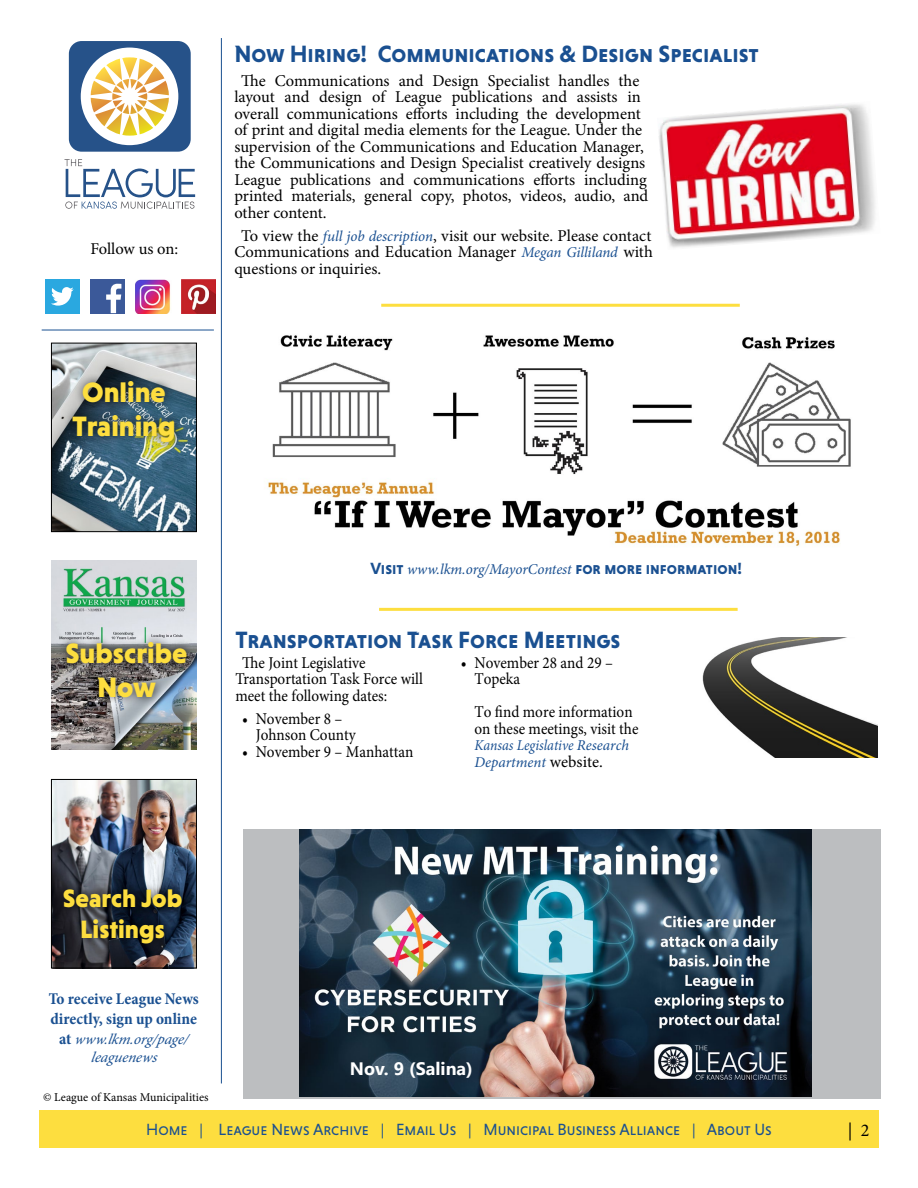
<style>
.page{position:relative;width:918px;height:1188px;background:#fff}
.page>*{position:absolute;margin:0;border:0;box-sizing:border-box;transform-origin:0 0}
.t1{font:900 28.5px/34.2px "Niveau Grotesk";color:#fdde3f;text-align:center}
.t2{font:900 25.5px/30.6px "Niveau Grotesk";color:#fdde3f;text-align:center}
.t3{font:24px "Niveau Grotesk Bold Small Caps";color:#1a5091}
.t4{font:700 18px "Segoe UI";color:#fff}
.t5{font:18px "Minion Pro";color:#000}
.t6{font:16.5px/16.5px "Minion Pro";color:#000}
.t7{font:16.5px/16.5px "Minion Pro";color:#000;scale:.92 1}
.t8{font:16.5px "Niveau Grotesk Regular Small Caps";color:#1a5091}
.t9{font:16.5px "Niveau Grotesk Bold Small Caps";color:#1a5091}
.t10{font:700 condensed 16.5px/19.8px "Minion Pro";color:#1a5091}
.t11{font:italic 15px/16.5px "Minion Pro";color:#1a5091;scale:.92 1}
.t12{font:italic 15px/18px "Minion Pro";color:#1a5091;text-align:center}
.t13{font:12px "Minion Pro";color:#000}
.s1{font-style:italic;font-size:15px;color:#1a5091}
.s2{font-family:"Minion Pro";font-style:italic;font-size:15px}
.s3{font-style:normal;font-size:16.5px;color:#000}
.s4{font-weight:700;font-style:normal;font-stretch:condensed;font-size:16.5px}
</style>
<div class="page">
<hr style="left:221px;top:38px;width:1px;height:1045px;background:#1a5091">
<div style="left:69px;top:41px;width:122px;height:111px;background:#265289;border-radius:13px"></div>
<svg style="left:64px;top:159px;width:131px;height:50px"></svg>
<div style="left:81px;top:48px;width:97px;height:97px;background:#fff;border-radius:50%"></div>
<svg style="left:91px;top:57px;width:78px;height:79px"></svg>
<hr style="left:42px;top:330px;width:172px;height:1px;background:#1a5091">
<div style="left:39px;top:1111px;width:840px;height:37px;background:#fdde3f"></div>
<img style="left:182px;top:279px;width:34px;height:34px">
<div style="left:45px;top:279px;width:34px;height:34px;background:#2aa8e0"></div>
<svg style="left:51px;top:287px;width:23px;height:19px"></svg>
<img style="left:135px;top:279px;width:36px;height:34px">
<div style="left:91px;top:279px;width:34px;height:34px;background:#3b5999"></div>
<svg style="left:106px;top:284px;width:15px;height:29px"></svg>
<img style="left:53px;top:781px;width:142px;height:185px">
<div style="left:51px;top:779px;width:146px;height:189px;border:1px solid #000"></div>
<div style="left:55px;top:881px;width:136px;height:72px;background:#000;opacity:.75"></div>
<img style="left:51px;top:561px;width:146px;height:188px">
<div style="left:57px;top:633px;width:139px;height:74px;background:#000;opacity:.75"></div>
<img style="left:53px;top:345px;width:142px;height:185px">
<div style="left:51px;top:343px;width:146px;height:189px;border:1px solid #000"></div>
<div style="left:63px;top:372px;width:121px;height:80px;background:#000;opacity:.75"></div>
<img style="left:702px;top:637px;width:176px;height:121px">
<img style="left:268px;top:335px;width:583px;height:211px">
<hr style="left:379px;top:608px;width:359px;height:3px;background:#fdde3f">
<img style="left:659px;top:104px;width:216px;height:144px">
<hr style="left:381px;top:304px;width:359px;height:3px;background:#fdde3f">
<div style="left:243px;top:829px;width:637px;height:270px;background:#bcbec0"></div>
<img style="left:299px;top:829px;width:513px;height:268px">
<p class="t6" style="left:90px;top:241px;width:89px">Follow us on:</p>
<h1 class="t1" style="left:72px;top:375px;width:105px">Online<br>Training</h1>
<h3 class="t3" style="left:234px;top:40px;width:526px">Now Hiring! Communications &amp; Design Specialist</h3>
<p class="t6" style="left:234px;top:72px;width:416px;text-indent:7px">The Communications and Design Specialist handles the layout and design of League publications and assists in overall communications efforts including the development of print and digital media elements for the League. Under the supervision of the Communications and Education Manager, the Communications and Design Specialist creatively designs League publications and communications efforts including printed materials, general copy, photos, videos, audio, and other content.</p>
<p class="t6" style="left:234px;top:227px;width:420px;text-align:justify;text-indent:7px">To view the <span class="s1">full job description</span>, visit our website. Please contact Communications and Education Manager <span class="s1">Megan Gilliland</span> with questions or inquiries.</p>
<h1 class="t1" style="left:65px;top:636px;width:123px">Subscribe<br>Now</h1>
<p class="t9" style="left:370px;top:559px;width:373px">Visit <span class="s2">www.lkm.org/MayorContest</span> for more information!</p>
<h3 class="t3" style="left:235px;top:626px;width:387px">Transportation Task Force Meetings</h3>
<p class="t7" style="left:235px;top:654px;width:205px;text-indent:7px">The Joint Legislative<br>Transportation Task Force will meet the following dates:</p>
<p class="t7" style="left:256px;top:710px;width:110px;text-indent:-13px">• November 8 –<br>Johnson County</p>
<p class="t7" style="left:242px;top:743px;width:188px">• November 9 – Manhattan</p>
<p class="t7" style="left:474px;top:654px;width:152px;text-indent:-13px">• November 28 and 29 –<br>Topeka</p>
<p class="t7" style="left:474px;top:704px;width:180px">To find more information on these meetings, visit the</p>
<p class="t11" style="left:474px;top:737px;width:170px">Kansas Legislative Research<br>Department <span class="s3">website.</span></p>
<h2 class="t2" style="left:63px;top:883px;width:121px">Search Job<br>Listings</h2>
<p class="t10" style="left:49px;top:989px;width:152px">To receive League News directly, sign up online</p>
<p class="t12" style="left:59px;top:1030px;width:134px"><span class="s4">a t</span> www.lkm.org/p age/ leaguenews</p>
<p class="t4" style="left:350px;top:1052px;width:124px">Nov. 9 (Salina)</p>
<p class="t13" style="left:43px;top:1089px;width:167px">© League of Kansas Municipalities</p>
<p class="t8" style="left:146px;top:1120px;width:627px">Home | League News Archive | Email Us | Municipal Business Alliance | About Us</p>
<p class="t5" style="left:848px;top:1118px;width:23px">| 2</p>
</div>
